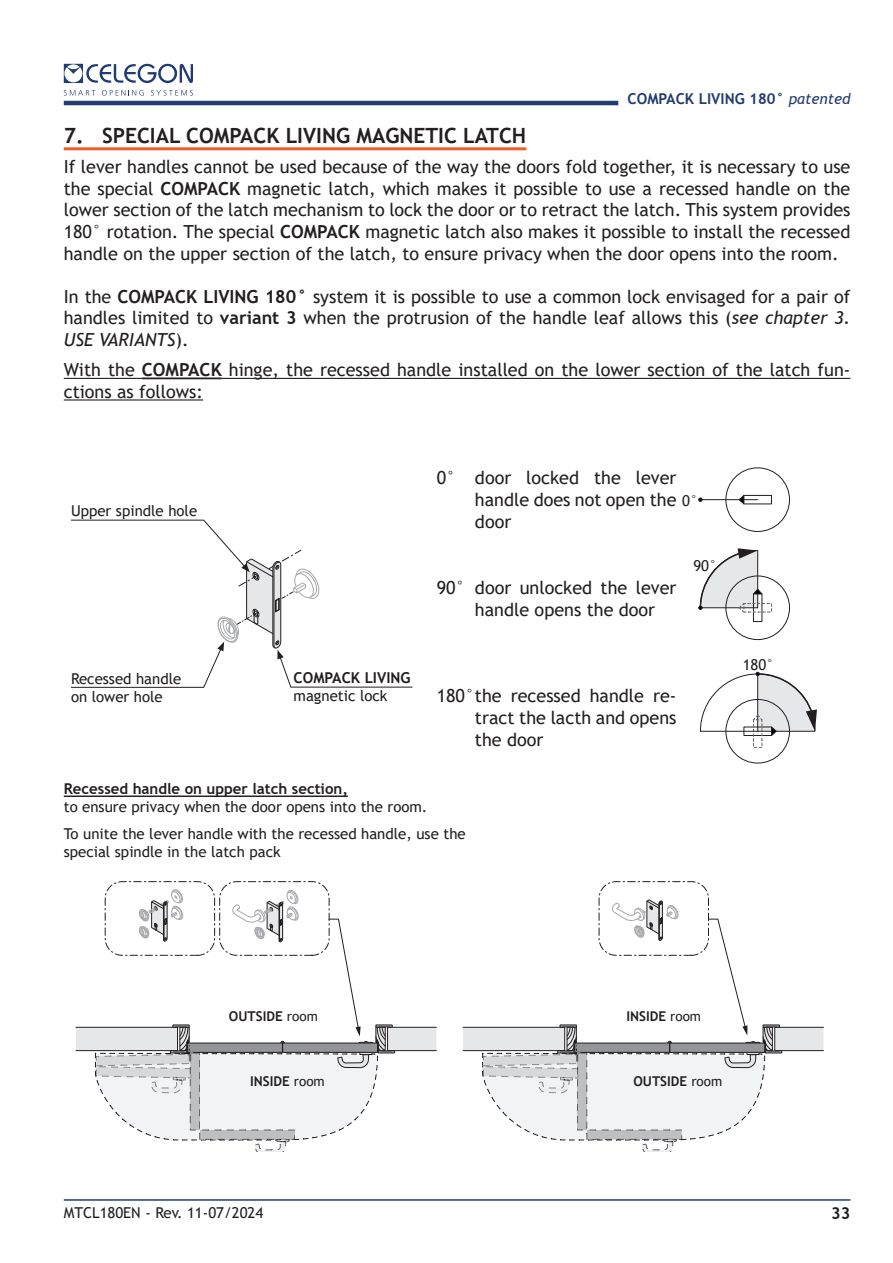
<style>
.page{position:relative;width:893px;height:1263px;background:#fff}
.page>*{position:absolute;margin:0;border:0;box-sizing:border-box;transform-origin:0 0}
.Titolo_EN{font:700 21px "Trebuchet MS";color:#231f20}
.Corpo_testo{font:18px/21.6px "Trebuchet MS";color:#231f20;text-align:justify}
.Rientro{font:18px/21.6px "Trebuchet MS";color:#231f20;text-align:justify}
.t1{font:700 16.5px "Trebuchet MS";color:#231f20}
.Testo_disegno{font:15px/18px "Trebuchet MS";color:#231f20}
.Testo_disegno-2{font:700 15px "Trebuchet MS";color:#231f20}
.t2{font:700 15px "Trebuchet MS";color:#213b73}
.Testo_disegno-3{font:700 13.5px "Trebuchet MS";color:#231f20}
.s1{font-weight:400;font-style:italic}
.s2{font-weight:700}
.s3{font-style:italic}
.s4{font-weight:400}
</style>
<div class="page">
<hr style="left:64px;top:1199px;width:786px;height:2px;background:#213b73">
<hr style="left:64px;top:101px;width:554px;height:4px;background:#213b73">
<svg style="left:64px;top:90px;width:31px;height:6px"></svg>
<svg style="left:102px;top:90px;width:42px;height:6px"></svg>
<svg style="left:151px;top:90px;width:42px;height:6px"></svg>
<svg style="left:64px;top:64px;width:129px;height:19px"></svg>
<div style="left:105px;top:881px;width:110px;height:74px;border:1px dashed #231f20;border-radius:17px"></div>
<div style="left:219px;top:881px;width:110px;height:74px;border:1px dashed #231f20;border-radius:17px"></div>
<div style="left:599px;top:881px;width:110px;height:74px;border:1px dashed #231f20;border-radius:17px"></div>
<div style="left:76px;top:1027px;width:102px;height:24px;background:#e6e7e9;border:1px solid #231f20"></div>
<div style="left:387px;top:1027px;width:50px;height:24px;background:#e6e7e9;border:1px solid #231f20"></div>
<svg style="left:95px;top:889px;width:300px;height:262px"></svg>
<div style="left:463px;top:1027px;width:102px;height:24px;background:#e6e7e9;border:1px solid #231f20"></div>
<div style="left:774px;top:1027px;width:50px;height:24px;background:#e6e7e9;border:1px solid #231f20"></div>
<svg style="left:482px;top:900px;width:300px;height:251px"></svg>
<div style="left:753px;top:594px;width:9px;height:28px;border:1px solid #231f20"></div>
<div style="left:744px;top:603px;width:28px;height:9px;border:1px dashed #6c6d70"></div>
<svg style="left:698px;top:548px;width:65px;height:65px"></svg>
<div style="left:753px;top:719px;width:9px;height:29px;border:1px dashed #6c6d70"></div>
<svg style="left:700px;top:672px;width:117px;height:65px"></svg>
<div style="left:726px;top:468px;width:64px;height:64px;border:1px solid #231f20;border-radius:50%"></div>
<svg style="left:698px;top:498px;width:4px;height:4px"></svg>
<hr style="left:700px;top:499px;width:58px;height:1px;background:#231f20">
<div style="left:744px;top:495px;width:28px;height:9px;border:1px solid #231f20"></div>
<svg style="left:738px;top:495px;width:6px;height:10px"></svg>
<hr style="left:700px;top:731px;width:58px;height:1px;background:#231f20">
<hr style="left:64px;top:147px;width:462px;height:3px;background:#f15c29">
<hr style="left:64px;top:378px;width:78px;height:1px;background:#231f20">
<hr style="left:142px;top:377px;width:80px;height:2px;background:#231f20">
<hr style="left:222px;top:378px;width:628px;height:1px;background:#231f20">
<hr style="left:64px;top:399px;width:139px;height:2px;background:#231f20">
<hr style="left:64px;top:795px;width:284px;height:2px;background:#231f20">
<svg style="left:71px;top:520px;width:342px;height:168px"></svg>
<p class="t2" style="left:628px;top:89px;width:224px">COMPACK LIVING 180° <span class="s1">patented</span></p>
<p class="Titolo_EN" style="left:64px;top:122px;width:464px">7. SPECIAL COMPACK LIVING MAGNETIC LATCH</p>
<p class="Corpo_testo" style="left:64px;top:156px;width:788px">If lever handles cannot be used because of the way the doors fold together, it is necessary to use the special <span class="s2">COMPACK</span> magnetic latch, which makes it possible to use a recessed handle on the lower section of the latch mechanism to lock the door or to retract the latch. This system provides 180° rotation. The special <span class="s2">COMPACK</span> magnetic latch also makes it possible to install the recessed handle on the upper section of the latch, to ensure privacy when the door opens into the room.</p>
<p class="Corpo_testo" style="left:64px;top:285px;width:788px">In the <span class="s2">COMPACK LIVING 180°</span> system it is possible to use a common lock envisaged for a pair of handles limited to <span class="s2">variant 3</span> when the protrusion of the handle leaf allows this (<span class="s3">see chapter 3.<br>USE VARIANTS</span>).</p>
<p class="Corpo_testo" style="left:64px;top:359px;width:788px">With the <span class="s2">COMPACK</span> hinge, the recessed handle installed on the lower section of the latch fun&shy;ctions as follows:</p>
<p class="Testo_disegno" style="left:71px;top:502px;width:128px">Upper spindle hole</p>
<p class="Testo_disegno" style="left:71px;top:669px;width:112px">Recessed handle</p>
<p class="Testo_disegno" style="left:71px;top:687px;width:93px">on lower hole</p>
<p class="Testo_disegno-2" style="left:294px;top:669px;width:119px">COMPACK LIVING</p>
<p class="Testo_disegno" style="left:294px;top:687px;width:95px">magnetic lock</p>
<p class="Rientro" style="left:475px;top:467px;width:203px;text-indent:-38px">0° door locked the lever handle does not open the door</p>
<p class="Testo_disegno" style="left:682px;top:491px;width:17px">0°</p>
<p class="Rientro" style="left:475px;top:577px;width:203px;text-indent:-38px">90° door unlocked the lever handle opens the door</p>
<p class="Testo_disegno" style="left:693px;top:556px;width:25px">90°</p>
<p class="Rientro" style="left:475px;top:685px;width:203px;text-indent:-38px">180°the recessed handle re&shy;tract the lacth and opens the door</p>
<p class="Testo_disegno-2" style="left:64px;top:780px;width:286px">Recessed handle on upper latch section,</p>
<p class="Testo_disegno" style="left:64px;top:798px;width:365px">to ensure privacy when the door opens into the room.</p>
<p class="Testo_disegno" style="left:64px;top:824px;width:403px">To unite the lever handle with the recessed handle, use the special spindle in the latch pack</p>
<p class="Testo_disegno" style="left:743px;top:655px;width:33px">180°</p>
<p class="Testo_disegno-3" style="left:229px;top:1007px;width:90px">OUTSIDE <span class="s4">room</span></p>
<p class="Testo_disegno-3" style="left:626px;top:1007px;width:76px">INSIDE <span class="s4">room</span></p>
<p class="Testo_disegno-3" style="left:250px;top:1072px;width:76px">INSIDE <span class="s4">room</span></p>
<p class="Testo_disegno-3" style="left:633px;top:1072px;width:90px">OUTSIDE <span class="s4">room</span></p>
<p class="Testo_disegno" style="left:64px;top:1204px;width:201px">MTCL180EN - Rev. 11-07/2024</p>
<p class="t1" style="left:831px;top:1203px;width:21px">33</p>
</div>
